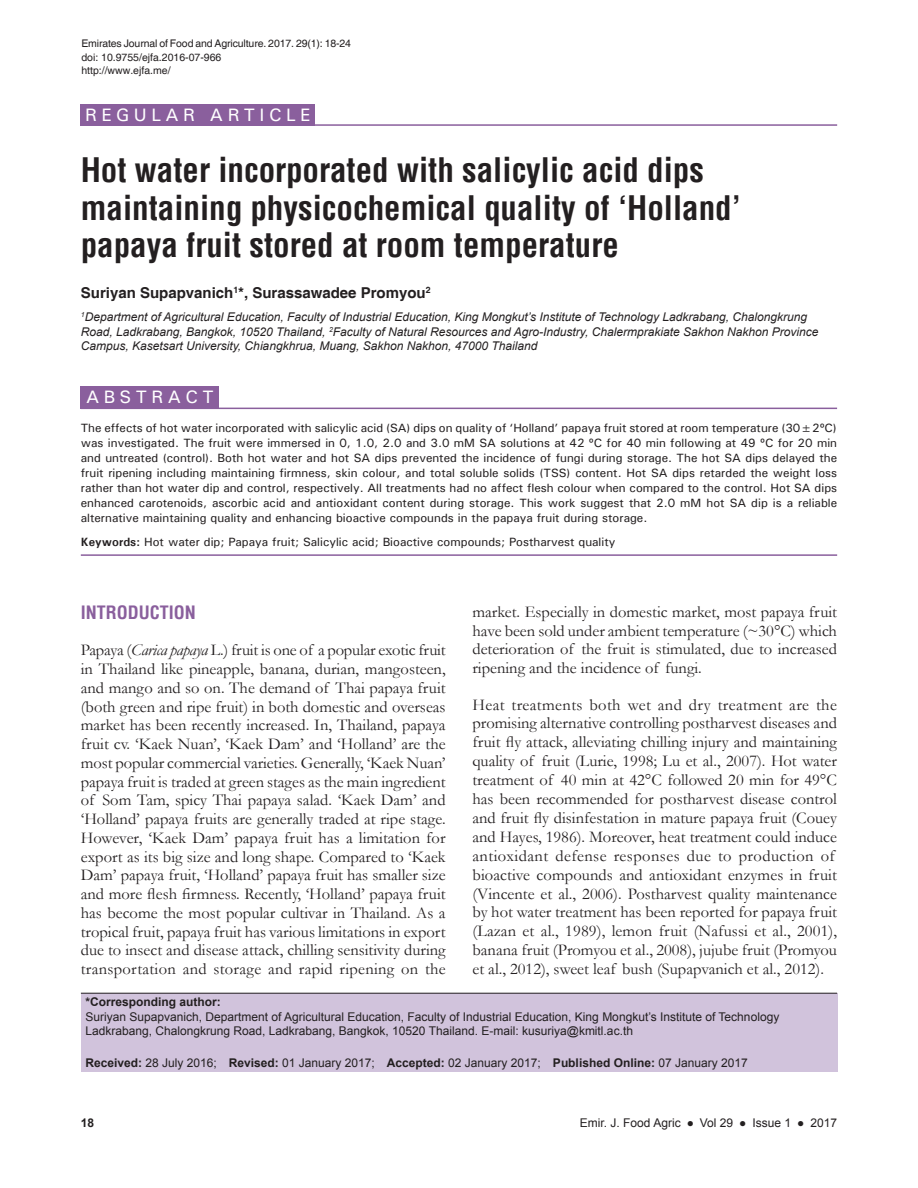
<style>
.page{position:relative;width:918px;height:1188px;background:#fff}
.page>*{position:absolute;margin:0;border:0;box-sizing:border-box;transform-origin:0 0}
.AT{font:700 condensed 33px/37.5px "Helvetica";color:#231f20}
.AH{font:500 18px "Univers";letter-spacing:.25em;color:#fff}
.t1{font:700 condensed 18px "Helvetica";color:#8a5f9d}
.ABSH{font:500 18px "Univers";letter-spacing:.25em;color:#fff}
.TX{font:16.5px/18.8px "Garamond";color:#231f20;text-align:justify}
.AU{font:700 15px "Helvetica";color:#231f20}
.ABS{font:500 12px/15px "Univers";color:#231f20;text-align:justify}
.AFF{font:italic 12px/14.4px "Arial";color:#231f20}
.ADD{font:12px/14.4px "Arial";color:#231f20}
.His{font:12px "Arial";color:#231f20}
.KWD{font:500 12px "Univers";color:#231f20}
.t2{font:700 12px "Arial";color:#231f20}
.Journal{font:10.5px "Helvetica";letter-spacing:-.01em;color:#231f20}
.s1{font-weight:700}
.s2{font-style:italic}
</style>
<div class="page">
<hr style="left:81px;top:554px;width:756px;height:2px;background:#8a5f9d">
<div style="left:81px;top:386px;width:138px;height:23px;background:#8a5f9d"></div>
<hr style="left:81px;top:408px;width:756px;height:1px;background:#8a5f9d">
<hr style="left:81px;top:124px;width:756px;height:2px;background:#8a5f9d">
<div style="left:81px;top:104px;width:234px;height:22px;background:#8a5f9d"></div>
<div style="left:81px;top:993px;width:756px;height:78px;background:#d1c3dc"></div>
<hr style="left:81px;top:993px;width:756px;height:1px;background:#231f20">
<p class="Journal" style="left:81px;top:37px;width:271px">Emirates Journal of Food and Agriculture. 2017. 29(1): 18-24</p>
<p class="Journal" style="left:81px;top:51px;width:142px">doi: 10.9755/ejfa.2016-07-966</p>
<p class="Journal" style="left:81px;top:64px;width:91px">http://www.ejfa.me/</p>
<p class="AH" style="left:85px;top:104px;width:227px">REGULAR ARTICLE</p>
<p class="AT" style="left:81px;top:151px;width:662px">Hot water incorporated with salicylic acid dips maintaining physicochemical quality of ‘Holland’ papaya fruit stored at room temperature</p>
<p class="AU" style="left:81px;top:284px;width:351px">Suriyan Supapvanich<sup>1</sup>*, Surassawadee Promyou<sup>2</sup></p>
<p class="AFF" style="left:81px;top:310px;width:739px"><sup>1</sup>Department of Agricultural Education, Faculty of Industrial Education, King Mongkut’s Institute of Technology Ladkrabang, Chalongkrung<br>Road, Ladkrabang, Bangkok, 10520 Thailand, <sup>2</sup>Faculty of Natural Resources and Agro-Industry, Chalermprakiate Sakhon Nakhon Province<br>Campus, Kasetsart University, Chiangkhrua, Muang, Sakhon Nakhon, 47000 Thailand</p>
<p class="ABSH" style="left:86px;top:385px;width:129px">ABSTRACT</p>
<p class="ABS" style="left:81px;top:420px;width:758px">The effects of hot water incorporated with salicylic acid (SA) dips on quality of ‘Holland’ papaya fruit stored at room temperature (30±2ºC) was investigated. The fruit were immersed in 0, 1.0, 2.0 and 3.0 mM SA solutions at 42 ºC for 40 min following at 49 ºC for 20 min and untreated (control). Both hot water and hot SA dips prevented the incidence of fungi during storage. The hot SA dips delayed the fruit ripening including maintaining firmness, skin colour, and total soluble solids (TSS) content. Hot SA dips retarded the weight loss rather than hot water dip and control, respectively. All treatments had no affect flesh colour when compared to the control. Hot SA dips enhanced carotenoids, ascorbic acid and antioxidant content during storage. This work suggest that 2.0 mM hot SA dip is a reliable alternative maintaining quality and enhancing bioactive compounds in the papaya fruit during storage.</p>
<p class="KWD" style="left:81px;top:534px;width:536px"><span class="s1">Keywords:</span> Hot water dip; Papaya fruit; Salicylic acid; Bioactive compounds; Postharvest quality</p>
<h1 class="t1" style="left:81px;top:601px;width:117px">INTRODUCTION</h1>
<p class="TX" style="left:81px;top:640px;width:366px">Papaya (<span class="s2">Carica papaya</span> L.) fruit is one of a popular exotic fruit in Thailand like pineapple, banana, durian, mangosteen, and mango and so on. The demand of Thai papaya fruit (both green and ripe fruit) in both domestic and overseas market has been recently increased. In, Thailand, papaya fruit cv. ‘Kaek Nuan’, ‘Kaek Dam’ and ‘Holland’ are the most popular commercial varieties. Generally, ‘Kaek Nuan’ papaya fruit is traded at green stages as the main ingredient of Som Tam, spicy Thai papaya salad. ‘Kaek Dam’ and ‘Holland’ papaya fruits are generally traded at ripe stage.<br>However, ‘Kaek Dam’ papaya fruit has a limitation for export as its big size and long shape. Compared to ‘Kaek Dam’ papaya fruit, ‘Holland’ papaya fruit has smaller size and more flesh firmness. Recently, ‘Holland’ papaya fruit has become the most popular cultivar in Thailand. As a tropical fruit, papaya fruit has various limitations in export due to insect and disease attack, chilling sensitivity during transportation and storage and rapid ripening on the</p>
<p class="TX" style="left:472px;top:602px;width:366px">market. Especially in domestic market, most papaya fruit have been sold under ambient temperature (~30°C) which deterioration of the fruit is stimulated, due to increased ripening and the incidence of fungi.</p>
<p class="TX" style="left:472px;top:694px;width:366px;text-align:left">Heat treatments both wet and dry treatment are the promising alternative controlling postharvest diseases and fruit fly attack, alleviating chilling injury and maintaining quality of fruit (Lurie, 1998; Lu et al., 2007). Hot water treatment of 40 min at 42°C followed 20 min for 49°C has been recommended for postharvest disease control and fruit fly disinfestation in mature papaya fruit (Couey and Hayes, 1986). Moreover, heat treatment could induce antioxidant defense responses due to production of bioactive compounds and antioxidant enzymes in fruit (Vincente et al., 2006). Postharvest quality maintenance by hot water treatment has been reported for papaya fruit (Lazan et al., 1989), lemon fruit (Nafussi et al., 2001), banana fruit (Promyou et al., 2008), jujube fruit (Promyou et al., 2012), sweet leaf bush (Supapvanich et al., 2012).</p>
<p class="ADD" style="left:85px;top:995px;width:695px"><span class="s1">*Corresponding author:<br></span>Suriyan Supapvanich, Department of Agricultural Education, Faculty of Industrial Education, King Mongkut’s Institute of Technology<br>Ladkrabang, Chalongkrung Road, Ladkrabang, Bangkok, 10520 Thailand. E-mail: kusuriya@kmitl.ac.th</p>
<p class="His" style="left:85px;top:1054px;width:664px"><span class="s1">Received:</span> 28 July 2016; <span class="s1">Revised:</span> 01 January 2017; <span class="s1">Accepted:</span> 02 January 2017; <span class="s1">Published Online:</span> 07 January 2017</p>
<p class="t2" style="left:81px;top:1115px;width:15px">18</p>
<p class="ADD" style="left:580px;top:1116px;width:259px">Emir. J. Food Agric ● Vol 29 ● Issue 1 ● 2017</p>
</div>
